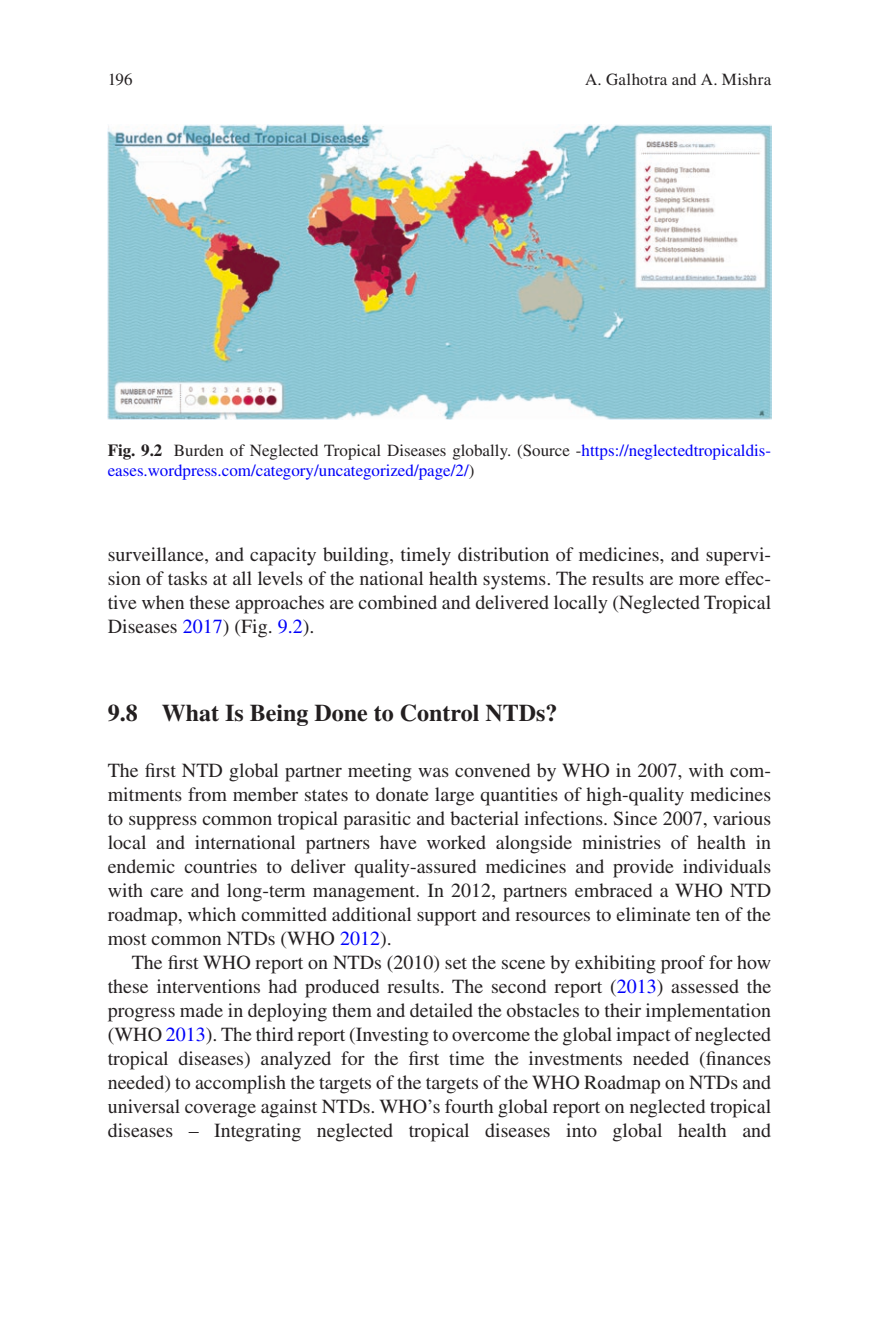
<style>
.page{position:relative;width:879px;height:1333px;background:#fff}
.page>*{position:absolute;margin:0;border:0;box-sizing:border-box;transform-origin:0 0}
.t1{font:700 24px "Vvkjtl Ypfptf Times LT Std";color:#231f20}
.t2{font:20px/24px "Vktnwd Mswvvl Times LT Std";color:#231f20;text-align:justify}
.t3{font:17px/20px "Vktnwd Mswvvl Times LT Std";color:#0000fa}
.t4{font:17px "Kmdmxq Yrqygl Times LT Std";letter-spacing:.01em;color:#231f20}
.t5{font:17px "Vktnwd Mswvvl Times LT Std";color:#231f20}
.s1{font-family:"Vvkjtl Ypfptf Times LT Std";font-weight:700;color:#231f20}
.s2{color:#231f20}
.s3{color:#0000fa}
</style>
<div class="page">
<img style="left:108px;top:124px;width:663px;height:296px">
<p class="t5" style="left:108px;top:70px;width:27px">196</p>
<p class="t4" style="left:585px;top:70px;width:187px">A. Galhotra and A. Mishra</p>
<p class="t3" style="left:108px;top:440px;width:665px"><span class="s1">Fig. 9.2</span> <span class="s2">Burden of Neglected Tropical Diseases globally. (Source -</span>https://neglectedtropicaldis&shy;eases.wordpress.com/category/uncategorized/page/2/<span class="s2">)</span></p>
<p class="t2" style="left:108px;top:542px;width:665px">surveillance, and capacity building, timely distribution of medicines, and supervi&shy;sion of tasks at all levels of the national health systems. The results are more effec&shy;tive when these approaches are combined and delivered locally (Neglected Tropical Diseases <span class="s3">2017</span>) (Fig. <span class="s3">9.2</span>).</p>
<p class="t1" style="left:108px;top:698px;width:451px">9.8 What Is Being Done to Control NTDs?</p>
<p class="t2" style="left:108px;top:758px;width:665px">The first NTD global partner meeting was convened by WHO in 2007, with com&shy;mitments from member states to donate large quantities of high-quality medicines to suppress common tropical parasitic and bacterial infections. Since 2007, various local and international partners have worked alongside ministries of health in endemic countries to deliver quality-assured medicines and provide individuals with care and long-term management. In 2012, partners embraced a WHO NTD roadmap, which committed additional support and resources to eliminate ten of the most common NTDs (WHO <span class="s3">2012</span>).</p>
<p class="t2" style="left:108px;top:950px;width:665px;text-indent:24px">The first WHO report on NTDs (2010) set the scene by exhibiting proof for how these interventions had produced results. The second report (<span class="s3">2013</span>) assessed the progress made in deploying them and detailed the obstacles to their implementation (WHO <span class="s3">2013</span>). The third report (Investing to overcome the global impact of neglected tropical diseases) analyzed for the first time the investments needed (finances needed) to accomplish the targets of the targets of the WHO Roadmap on NTDs and universal coverage against NTDs. WHO’s fourth global report on neglected tropical diseases – Integrating neglected tropical diseases into global health and</p>
</div>
